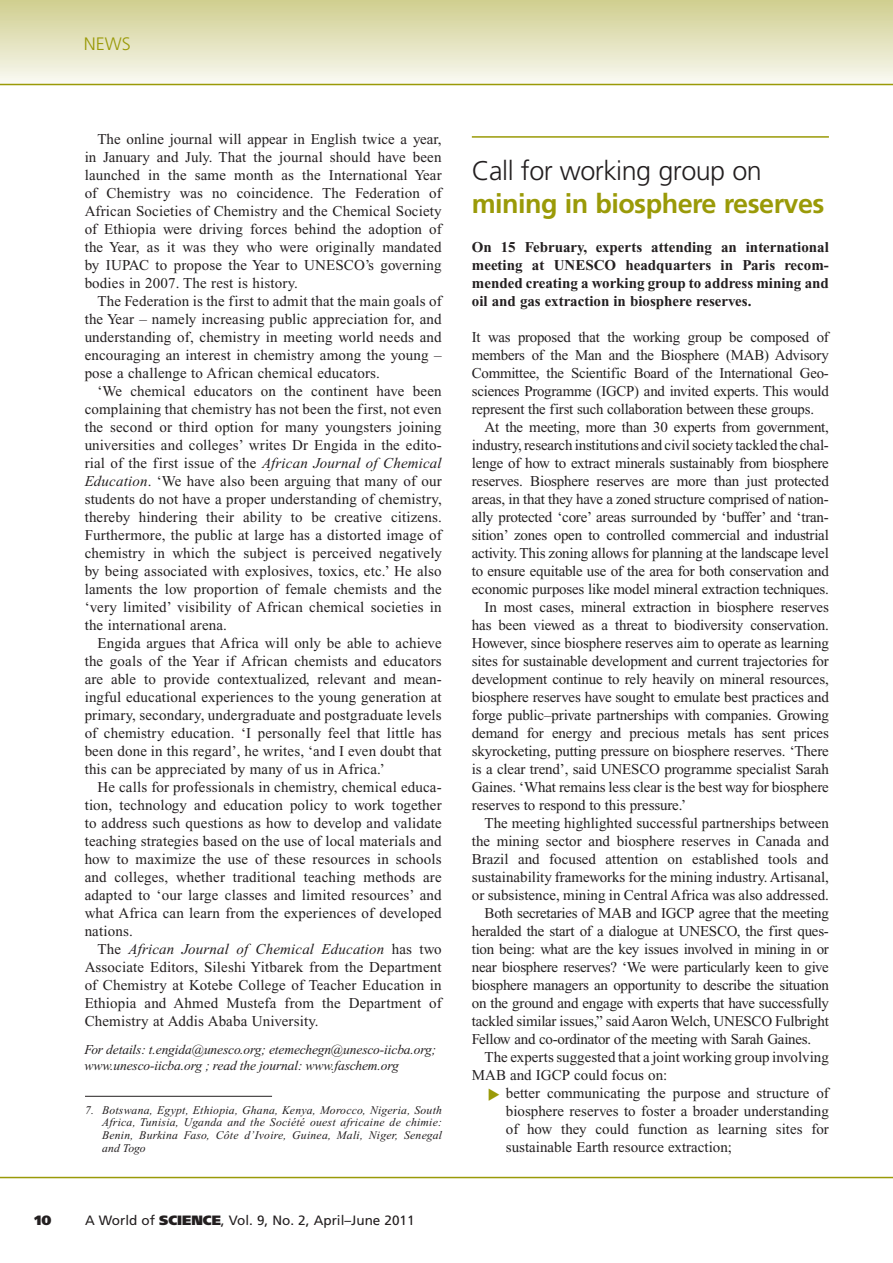
<style>
.page{position:relative;width:893px;height:1263px;background:#fff}
.page>*{position:absolute;margin:0;border:0;box-sizing:border-box;transform-origin:0 0}
.t1{font:700 27px "Frutiger";letter-spacing:-.02em;color:#9a9a08}
.t2{font:300 27px "Frutiger";letter-spacing:-.02em;color:#231f20}
.t3{font:300 18px "Frutiger";color:#9a9a08}
.t4{font:15px/18px "Times New Roman";letter-spacing:-.01em;color:#231f20;text-align:justify}
.t5{font:700 15px/18px "Times New Roman";color:#231f20;text-align:justify}
.t6{font:italic 13.5px/16.2px "Times New Roman";letter-spacing:-.01em;color:#231f20}
.t7{font:13.5px "Frutiger";color:#231f20}
.t8{font:900 13.5px "Frutiger";color:#231f20}
.t9{font:italic 11.7px/12.8px "Times New Roman";letter-spacing:.02em;color:#231f20;text-align:justify}
.s1{font-style:italic}
.s2{font-weight:900}
</style>
<div class="page">
<div style="left:0;top:0;width:893px;height:85px;background:linear-gradient(to bottom,#cfce8e,#fafaf4)"></div>
<hr style="left:0;top:1177px;width:893px;height:1px;background:#9a9a08">
<hr style="left:0;top:84px;width:893px;height:1px;background:#9a9a08">
<hr style="left:472px;top:136px;width:357px;height:2px;background:#9a9a07">
<hr style="left:85px;top:1096px;width:187px;height:1px;background:#231f20">
<p class="t3" style="left:84px;top:37px;width:48px">NEWS</p>
<p class="t4" style="left:85px;top:132px;width:359px;text-indent:13px">The online journal will appear in English twice a year, in January and July. That the journal should have been launched in the same month as the International Year of Chemistry was no coincidence. The Federation of African Societies of Chemistry and the Chemical Society of Ethiopia were driving forces behind the adoption of the Year, as it was they who were originally mandated by IUPAC to propose the Year to UNESCO’s governing bodies in 2007. The rest is history.</p>
<p class="t4" style="left:85px;top:294px;width:359px;text-indent:13px">The Federation is the first to admit that the main goals of the Year – namely increasing public appreciation for, and understanding of, chemistry in meeting world needs and encouraging an interest in chemistry among the young – pose a challenge to African chemical educators.</p>
<p class="t4" style="left:85px;top:383px;width:359px;text-indent:13px">‘We chemical educators on the continent have been complaining that chemistry has not been the first, not even the second or third option for many youngsters joining universities and colleges’ writes Dr Engida in the edito&shy;rial of the first issue of the <span class="s1">African Journal of Chemical Education</span>. ‘We have also been arguing that many of our students do not have a proper understanding of chemistry, thereby hindering their ability to be creative citizens.<br>Furthermore, the public at large has a distorted image of chemistry in which the subject is perceived negatively by being associated with explosives, toxics, etc.’ He also laments the low proportion of female chemists and the ‘very limited’ visibility of African chemical societies in the international arena.</p>
<p class="t4" style="left:85px;top:635px;width:359px;text-indent:13px">Engida argues that Africa will only be able to achieve the goals of the Year if African chemists and educators are able to provide contextualized, relevant and mean&shy;ingful educational experiences to the young generation at primary, secondary, undergraduate and postgraduate levels of chemistry education. ‘I personally feel that little has been done in this regard’, he writes, ‘and I even doubt that this can be appreciated by many of us in Africa.’</p>
<p class="t4" style="left:85px;top:779px;width:359px;text-indent:13px">He calls for professionals in chemistry, chemical educa&shy;tion, technology and education policy to work together to address such questions as how to develop and validate teaching strategies based on the use of local materials and how to maximize the use of these resources in schools and colleges, whether traditional teaching methods are adapted to ‘our large classes and limited resources’ and what Africa can learn from the experiences of developed nations.</p>
<p class="t4" style="left:85px;top:941px;width:359px;text-indent:13px">The <span class="s1">African Journal of Chemical Education</span> has two Associate Editors, Sileshi Yitbarek from the Department of Chemistry at Kotebe College of Teacher Education in Ethiopia and Ahmed Mustefa from the Department of Chemistry at Addis Ababa University.</p>
<p class="t6" style="left:85px;top:1042px;width:353px">For details: t.engida@unesco.org; etemechegn@unesco-iicba.org; www.unesco-iicba.org ; read the journal: www.faschem.org</p>
<p class="t9" style="left:102px;top:1104px;width:342px;text-indent:-17px">7. Botswana, Egypt, Ethiopia, Ghana, Kenya, Morocco, Nigeria, South Africa, Tunisia, Uganda and the Société ouest africaine de chimie:<br>Benin, Burkina Faso, Côte d’Ivoire, Guinea, Mali, Niger, Senegal and Togo</p>
<p class="t8" style="left:34px;top:1215px;width:19px">10</p>
<p class="t7" style="left:85px;top:1215px;width:331px">A World of <span class="s2">SCIENCE</span>, Vol. 9, No. 2, April–June 2011</p>
<h1 class="t2" style="left:472px;top:160px;width:292px">Call for working group on</h1>
<h1 class="t1" style="left:472px;top:192px;width:354px">mining in biosphere reserves</h1>
<p class="t5" style="left:472px;top:240px;width:359px">On 15 February, experts attending an international meeting at UNESCO headquarters in Paris recom&shy;mended creating a working group to address mining and oil and gas extraction in biosphere reserves.</p>
<p class="t4" style="left:472px;top:329px;width:359px">It was proposed that the working group be composed of</p>
<p class="t4" style="left:472px;top:347px;width:359px">members of the Man and the Biosphere (MAB) Advisory</p>
<p class="t4" style="left:472px;top:365px;width:358px">Committee, the Scientific Board of the International Geo-</p>
<p class="t4" style="left:472px;top:383px;width:359px">sciences Programme (IGCP) and invited experts. This would</p>
<p class="t4" style="left:472px;top:401px;width:344px">represent the first such collaboration between these groups.</p>
<p class="t4" style="left:485px;top:419px;width:346px">At the meeting, more than 30 experts from government,</p>
<p class="t4" style="left:472px;top:437px;width:359px">industry, research institutions and civil society tackled the chal-</p>
<p class="t4" style="left:472px;top:455px;width:358px">lenge of how to extract minerals sustainably from biosphere</p>
<p class="t4" style="left:472px;top:473px;width:358px">reserves. Biosphere reserves are more than just protected</p>
<p class="t4" style="left:472px;top:491px;width:358px">areas, in that they have a zoned structure comprised of nation-</p>
<p class="t4" style="left:472px;top:509px;width:358px">ally protected ‘core’ areas surrounded by ‘buffer’ and ‘tran-</p>
<p class="t4" style="left:472px;top:527px;width:358px">sition’ zones open to controlled commercial and industrial</p>
<p class="t4" style="left:472px;top:545px;width:358px">activity. This zoning allows for planning at the landscape level</p>
<p class="t4" style="left:472px;top:563px;width:358px">to ensure equitable use of the area for both conservation and</p>
<p class="t4" style="left:472px;top:581px;width:358px">economic purposes like model mineral extraction techniques.</p>
<p class="t4" style="left:485px;top:599px;width:346px">In most cases, mineral extraction in biosphere reserves</p>
<p class="t4" style="left:472px;top:617px;width:358px">has been viewed as a threat to biodiversity conservation.</p>
<p class="t4" style="left:472px;top:635px;width:358px">However, since biosphere reserves aim to operate as learning</p>
<p class="t4" style="left:472px;top:653px;width:358px">sites for sustainable development and current trajectories for</p>
<p class="t4" style="left:472px;top:671px;width:358px">development continue to rely heavily on mineral resources,</p>
<p class="t4" style="left:472px;top:689px;width:359px">biosphere reserves have sought to emulate best practices and</p>
<p class="t4" style="left:472px;top:707px;width:359px">forge public–private partnerships with companies. Growing</p>
<p class="t4" style="left:472px;top:725px;width:358px">demand for energy and precious metals has sent prices</p>
<p class="t4" style="left:472px;top:743px;width:358px">skyrocketing, putting pressure on biosphere reserves. ‘There</p>
<p class="t4" style="left:472px;top:761px;width:359px">is a clear trend’, said UNESCO programme specialist Sarah</p>
<p class="t4" style="left:472px;top:779px;width:359px">Gaines. ‘What remains less clear is the best way for biosphere</p>
<p class="t4" style="left:472px;top:797px;width:216px">reserves to respond to this pressure.’</p>
<p class="t4" style="left:485px;top:815px;width:346px">The meeting highlighted successful partnerships between</p>
<p class="t4" style="left:472px;top:833px;width:359px">the mining sector and biosphere reserves in Canada and</p>
<p class="t4" style="left:472px;top:851px;width:358px">Brazil and focused attention on established tools and</p>
<p class="t4" style="left:472px;top:869px;width:359px">sustainability frameworks for the mining industry. Artisanal,</p>
<p class="t4" style="left:472px;top:887px;width:359px">or subsistence, mining in Central Africa was also addressed.</p>
<p class="t4" style="left:485px;top:905px;width:346px">Both secretaries of MAB and IGCP agree that the meeting</p>
<p class="t4" style="left:472px;top:923px;width:358px">heralded the start of a dialogue at UNESCO, the first ques-</p>
<p class="t4" style="left:472px;top:941px;width:358px">tion being: what are the key issues involved in mining in or</p>
<p class="t4" style="left:472px;top:959px;width:358px">near biosphere reserves? ‘We were particularly keen to give</p>
<p class="t4" style="left:472px;top:977px;width:359px">biosphere managers an opportunity to describe the situation</p>
<p class="t4" style="left:472px;top:995px;width:359px">on the ground and engage with experts that have successfully</p>
<p class="t4" style="left:472px;top:1013px;width:358px">tackled similar issues,” said Aaron Welch, UNESCO Fulbright</p>
<p class="t4" style="left:472px;top:1031px;width:341px">Fellow and co-ordinator of the meeting with Sarah Gaines.</p>
<p class="t4" style="left:485px;top:1049px;width:346px">The experts suggested that a joint working group involving</p>
<p class="t4" style="left:472px;top:1067px;width:197px">MAB and IGCP could focus on:</p>
<p class="t4" style="left:506px;top:1085px;width:325px">better communicating the purpose and structure of</p>
<p class="t4" style="left:506px;top:1103px;width:324px">biosphere reserves to foster a broader understanding</p>
<p class="t4" style="left:506px;top:1121px;width:325px">of how they could function as learning sites for</p>
<p class="t4" style="left:506px;top:1139px;width:228px">sustainable Earth resource extraction;</p>
</div>
